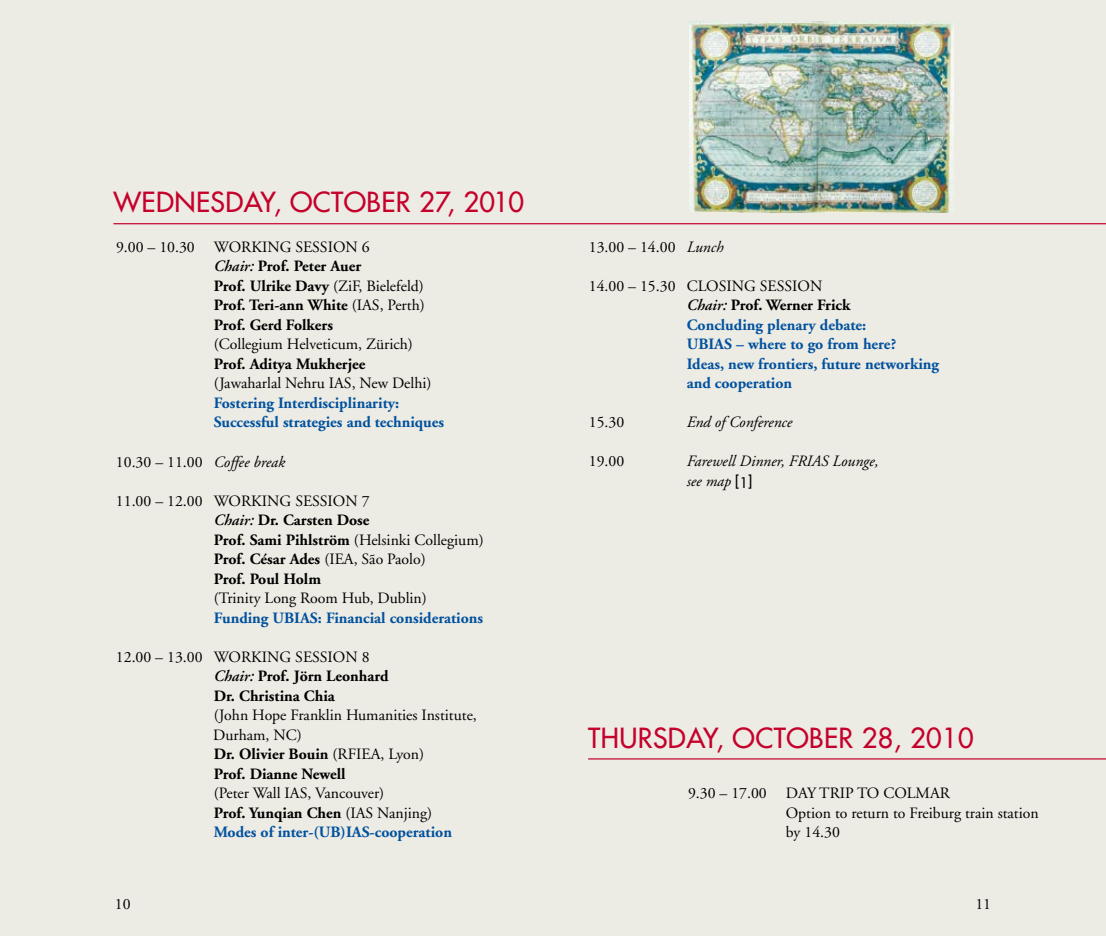
<style>
.page{position:relative;width:1106px;height:936px;background:#fff}
.page>*{position:absolute;margin:0;border:0;box-sizing:border-box;transform-origin:0 0}
.t1{font:27px "Futura LT";letter-spacing:.015em;color:#c4002b}
.t2{font:15.75px/19.5px "Adobe Garamond LT";color:#000}
.t3{font:700 15.75px/19.5px "Adobe Garamond LT";letter-spacing:-.005em;color:#000}
.t4{font:700 15.75px/19.5px "Adobe Garamond LT";color:#00519e}
.t5{font:italic 15.75px/19.5px "Adobe Garamond LT";color:#000}
.s1{font-weight:600;font-style:italic}
.s2{font-weight:400}
.s3{font-style:italic}
.s4{font-weight:700}
.s5{font-weight:700;color:#00519e}
.s6{font-weight:400;color:#000}
.s7{font-weight:600;font-style:italic;color:#000}
.s8{color:#000}
.s9{font-family:"Futura LT";font-style:normal;font-size:14.25px}
</style>
<div class="page">
<div style="left:0;top:0;width:1106px;height:935px;background:#ecebe4"></div>
<hr style="left:113px;top:223px;width:993px;height:1px;background:#c4002b">
<hr style="left:588px;top:758px;width:518px;height:1px;background:#c4002b">
<img style="left:690px;top:21px;width:263px;height:192px">
<h1 class="t1" style="left:113px;top:185px;width:412px">WEDNESDAY, OCTOBER 27, 2010</h1>
<p class="t2" style="left:116px;top:237px;width:124px">9.00 – 10.30 Working</p>
<p class="t2" style="left:295px;top:237px;width:18px">Session</p>
<p class="t2" style="left:362px;top:237px;width:9px">6</p>
<p class="t3" style="left:214px;top:256px;width:213px"><span class="s1">Chair:</span> Prof. Peter Auer<br>Prof. Ulrike Davy <span class="s2">(ZiF, Bielefeld)<br></span>Prof. Teri-ann White <span class="s2">(IAS, Perth)<br></span>Prof. Gerd Folkers</p>
<p class="t2" style="left:214px;top:334px;width:201px">(Collegium Helveticum, Zürich)</p>
<p class="t3" style="left:214px;top:354px;width:153px">Prof. Aditya Mukherjee</p>
<p class="t2" style="left:214px;top:373px;width:219px">(Jawaharlal Nehru IAS, New Delhi)</p>
<p class="t4" style="left:214px;top:393px;width:232px">Fostering Interdisciplinarity:<br>Successful strategies and techniques</p>
<p class="t2" style="left:116px;top:451px;width:171px">10.30 – 11.00 <span class="s3">Coffee break</span></p>
<p class="t2" style="left:116px;top:490px;width:124px">11.00 – 12.00 Working</p>
<p class="t2" style="left:295px;top:490px;width:18px">Session</p>
<p class="t3" style="left:214px;top:490px;width:271px;text-indent:148px"><span class="s2">7<br></span><span class="s1">Chair:</span> Dr. Carsten Dose<br>Prof. Sami Pihlström <span class="s2">(Helsinki Collegium)<br></span>Prof. César Ades <span class="s2">(IEA, São Paolo)<br></span>Prof. Poul Holm</p>
<p class="t2" style="left:214px;top:588px;width:215px">(Trinity Long Room Hub, Dublin)</p>
<p class="t4" style="left:214px;top:607px;width:271px">Funding UBIAS : Financial considerations</p>
<p class="t2" style="left:116px;top:646px;width:124px">12.00 – 13.00 Working</p>
<p class="t2" style="left:295px;top:646px;width:18px">Session</p>
<p class="t3" style="left:214px;top:646px;width:176px;text-indent:148px"><span class="s2">8<br></span><span class="s1">Chair:</span> Prof. Jörn Leonhard<br>Dr. Christina Chia</p>
<p class="t2" style="left:213px;top:705px;width:265px">(John Hope Franklin Humanities Institute,<br>Durham, NC)<br><span class="s4">Dr. Olivier Bouin</span> (RFIEA, Lyon)<br><span class="s4">Prof. Dianne Newell</span></p>
<p class="t2" style="left:214px;top:783px;width:240px">(Peter Wall IAS, Vancouver)<br><span class="s4">Prof. Yunqian Chen</span> (IAS Nanjing)<br><span class="s5">Modes of inter-(UB)IAS-cooperation</span></p>
<p class="t2" style="left:589px;top:237px;width:136px">13.00 – 14.00 <span class="s3">Lunch</span></p>
<p class="t2" style="left:589px;top:276px;width:120px">14.00 – 15.30 Closing</p>
<p class="t4" style="left:686px;top:276px;width:181px;text-indent:73px"><span class="s6">session<br></span><span class="s7">Chair:</span> <span class="s8">Prof. Werner Frick<br></span>Concluding plenary debate:<br>UBIAS</p>
<p class="t4" style="left:686px;top:334px;width:254px;text-indent:49px">– where to go from here?<br>Ideas, new frontiers, future networking and cooperation</p>
<p class="t2" style="left:589px;top:412px;width:37px">15.30</p>
<p class="t5" style="left:686px;top:412px;width:107px">End of Conference</p>
<p class="t2" style="left:589px;top:451px;width:37px">19.00</p>
<p class="t5" style="left:686px;top:451px;width:193px">Farewell Dinner, FRIAS Lounge, see map <span class="s9">[</span><sub>1</sub><span class="s9">]</span></p>
<h1 class="t1" style="left:588px;top:720px;width:387px">THURSDAY, OCTOBER 28, 2010</h1>
<p class="t2" style="left:688px;top:783px;width:141px">9.30 – 17.00 Day trip</p>
<p class="t2" style="left:786px;top:783px;width:254px;text-indent:71px">to Colmar<br>Option to return to Freiburg train station by 14.30</p>
<p class="t2" style="left:115px;top:894px;width:17px">10</p>
<p class="t2" style="left:975px;top:894px;width:17px">11</p>
</div>
